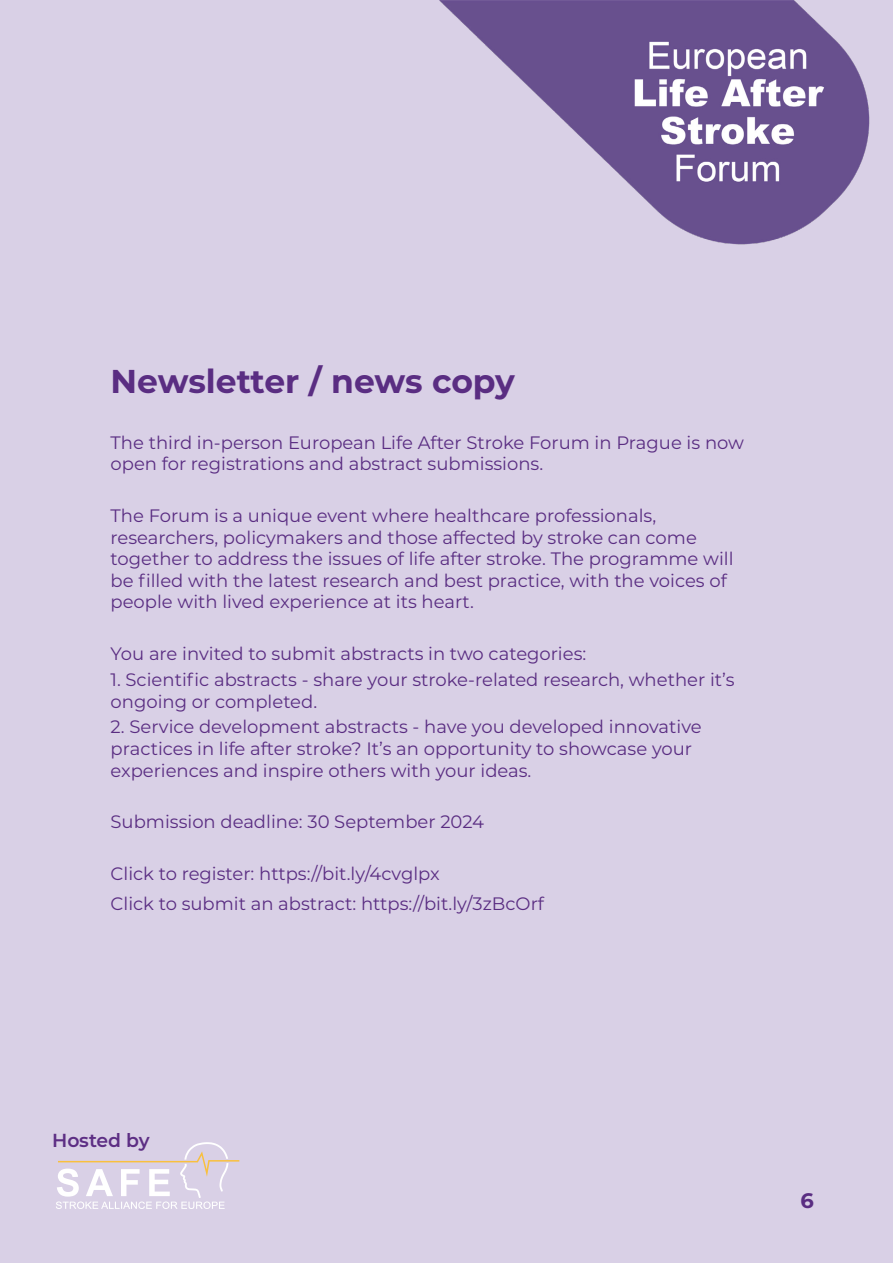
<style>
.page{position:relative;width:893px;height:1263px;background:#d9d0e6}
.page>*{position:absolute;margin:0;border:0;box-sizing:border-box;transform-origin:0 0}
.t1{font:700 33px "Montserrat";letter-spacing:-.005em;color:#5a2d82}
.t2{font:700 21px "Montserrat";color:#5a2d82}
.t3{font:600 18.9px "Montserrat";letter-spacing:-.01em;color:#5d2e84}
.t4{font:18px/21.6px "Montserrat";color:#5a2d82}
</style>
<div class="page">
<svg style="left:56px;top:1142px;width:183px;height:67px"></svg>
<img style="left:439px;top:0;width:431px;height:245px">
<h1 class="t1" style="left:111px;top:358px;width:406px">Newsletter / news copy</h1>
<p class="t4" style="left:111px;top:431px;width:635px">The third in-person European Life After Stroke Forum in Prague is now open for registrations and abstract submissions.</p>
<p class="t4" style="left:111px;top:504px;width:624px">The Forum is a unique event where healthcare professionals, researchers, policymakers and those affected by stroke can come together to address the issues of life after stroke. The programme will be filled with the latest research and best practice, with the voices of people with lived experience at its heart.</p>
<p class="t4" style="left:111px;top:642px;width:477px">You are invited to submit abstracts in two categories:</p>
<p class="t4" style="left:111px;top:668px;width:625px">1. Scientific abstracts - share your stroke-related research, whether it’s ongoing or completed.</p>
<p class="t4" style="left:111px;top:716px;width:593px">2. Service development abstracts - have you developed innovative practices in life after stroke? It’s an opportunity to showcase your experiences and inspire others with your ideas.</p>
<p class="t4" style="left:111px;top:810px;width:375px">Submission deadline: 30 September 2024</p>
<p class="t4" style="left:111px;top:858px;width:435px;line-height:29.4px">Click to register: https://bit.ly/4cvglpx<br>Click to submit an abstract: https://bit.ly/3zBcOrf</p>
<p class="t3" style="left:52px;top:1126px;width:99px">Hosted by</p>
<p class="t2" style="left:800px;top:1185px;width:15px">6</p>
</div>
